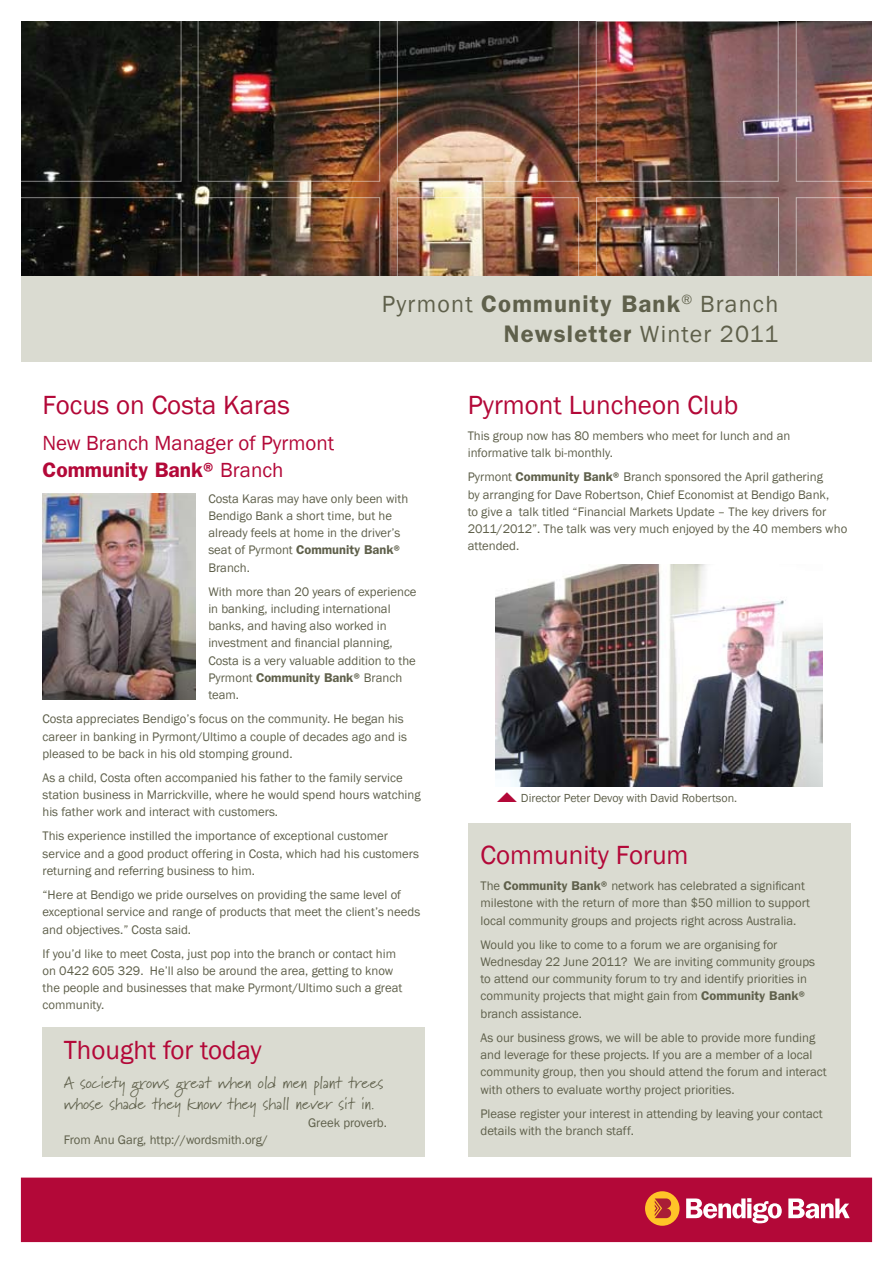
<style>
.page{position:relative;width:893px;height:1263px;background:#fff}
.page>*{position:absolute;margin:0;border:0;box-sizing:border-box;transform-origin:0 0}
.t1{font:27px "Franklin Gothic";color:#b30838}
.t2{font:24px/30px "Franklin Gothic";letter-spacing:.05em;color:#5f604b;text-align:right}
.t3{font:21px/27px "Franklin Gothic";color:#b30838}
.t4{font:16.5px/21px "Marydale";color:#5f604b}
.t5{font:12.75px/17.2px "Franklin Gothic";color:#5f604b}
.t6{font:12px "Franklin Gothic";color:#5f604b}
.s1{font-weight:600}
</style>
<div class="page">
<img style="left:21px;top:21px;width:851px;height:255px">
<div style="left:21px;top:1178px;width:851px;height:63px;background:#b30838"></div>
<div style="left:21px;top:1178px;width:851px;height:64px;border:1px solid #b30838"></div>
<div style="left:0;top:0;width:181px;height:182px;border:1px solid #fff"></div>
<svg style="left:21px;top:197px;width:160px;height:79px;background:#1a1814"></svg>
<div style="left:796px;top:197px;width:97px;height:107px;border:1px solid #fff"></div>
<div style="left:198px;top:0;width:182px;height:182px;border:1px solid #fff"></div>
<div style="left:397px;top:0;width:182px;height:182px;border:1px solid #fff"></div>
<div style="left:796px;top:0;width:97px;height:182px;border:1px solid #fff"></div>
<div style="left:21px;top:276px;width:851px;height:85px;background:#dadbd1"></div>
<div style="left:645px;top:1191px;width:34px;height:35px;background:#ffc428;border-radius:50%"></div>
<svg style="left:655px;top:1198px;width:16px;height:20px"></svg>
<svg style="left:686px;top:1198px;width:96px;height:25px"></svg>
<svg style="left:788px;top:1198px;width:62px;height:20px"></svg>
<img style="left:495px;top:565px;width:328px;height:221px">
<img style="left:43px;top:493px;width:153px;height:206px">
<div style="left:468px;top:823px;width:382px;height:334px;background:#dadbd1"></div>
<div style="left:43px;top:1027px;width:382px;height:130px;background:#dadbd1"></div>
<h2 class="t2" style="left:382px;top:289px;width:398px">Pyrmont <span class="s1">Community Bank</span><sup>®</sup> Branch<br><span class="s1">Newsletter</span> Winter 2011</h2>
<h1 class="t1" style="left:43px;top:389px;width:249px">Focus on Costa Karas</h1>
<h3 class="t3" style="left:43px;top:430px;width:293px">New Branch Manager of Pyrmont<br><span class="s1">Community Bank®</span> Branch</h3>
<p class="t5" style="left:208px;top:490px;width:201px">Costa Karas may have only been with<br>Bendigo Bank a short time, but he already feels at home in the driver’s seat of Pyrmont <span class="s1">Community Bank®<br></span>Branch.</p>
<p class="t5" style="left:208px;top:583px;width:210px">With more than 20 years of experience in banking, including international banks, and having also worked in investment and financial planning,<br>Costa is a very valuable addition to the<br>Pyrmont <span class="s1">Community Bank®</span> Branch team.</p>
<p class="t5" style="left:43px;top:711px;width:366px">Costa appreciates Bendigo’s focus on the community. He began his career in banking in Pyrmont/Ultimo a couple of decades ago and is pleased to be back in his old stomping ground.</p>
<p class="t5" style="left:43px;top:769px;width:380px">As a child, Costa often accompanied his father to the family service station business in Marrickville, where he would spend hours watching his father work and interact with customers.</p>
<p class="t5" style="left:43px;top:828px;width:378px">This experience instilled the importance of exceptional customer service and a good product offering in Costa, which had his customers returning and referring business to him.</p>
<p class="t5" style="left:43px;top:886px;width:379px">“Here at Bendigo we pride ourselves on providing the same level of exceptional service and range of products that meet the client’s needs and objectives.” Costa said.</p>
<p class="t5" style="left:43px;top:945px;width:361px">If you’d like to meet Costa, just pop into the branch or contact him on 0422 605 329. He’ll also be around the area, getting to know the people and businesses that make Pyrmont/Ultimo such a great community.</p>
<h1 class="t1" style="left:64px;top:1033px;width:199px">Thought for today</h1>
<p class="t4" style="left:64px;top:1072px;width:321px">A society grows great when old men plant trees whose shade they know they shall never sit in.</p>
<p class="t5" style="left:308px;top:1114px;width:80px">Greek proverb.</p>
<p class="t5" style="left:64px;top:1131px;width:206px">From Anu Garg, http://wordsmith.org/</p>
<h1 class="t1" style="left:468px;top:389px;width:272px">Pyrmont Luncheon Club</h1>
<p class="t5" style="left:468px;top:427px;width:324px">This group now has 80 members who meet for lunch and an informative talk bi-monthly.</p>
<p class="t5" style="left:468px;top:469px;width:381px">Pyrmont <span class="s1">Community Bank®</span> Branch sponsored the April gathering<br>by arranging for Dave Robertson, Chief Economist at Bendigo Bank,<br>to give a talk titled “Financial Markets Update – The key drivers for 2011/2012”. The talk was very much enjoyed by the 40 members who attended.</p>
<p class="t6" style="left:521px;top:791px;width:218px">Director Peter Devoy with David Robertson.</p>
<h1 class="t1" style="left:480px;top:838px;width:210px">Community Forum</h1>
<p class="t5" style="left:480px;top:877px;width:331px">The <span class="s1">Community Bank®</span> network has celebrated a significant milestone with the return of more than $50 million to support local community groups and projects right across Australia.</p>
<p class="t5" style="left:480px;top:936px;width:336px">Would you like to come to a forum we are organising for Wednesday 22 June 2011? We are inviting community groups to attend our community forum to try and identify priorities in community projects that might gain from <span class="s1">Community Bank® </span>branch assistance.</p>
<p class="t5" style="left:480px;top:1029px;width:348px">As our business grows, we will be able to provide more funding and leverage for these projects. If you are a member of a local community group, then you should attend the forum and interact with others to evaluate worthy project priorities.</p>
<p class="t5" style="left:480px;top:1105px;width:344px">Please register your interest in attending by leaving your contact details with the branch staff.</p>
</div>
